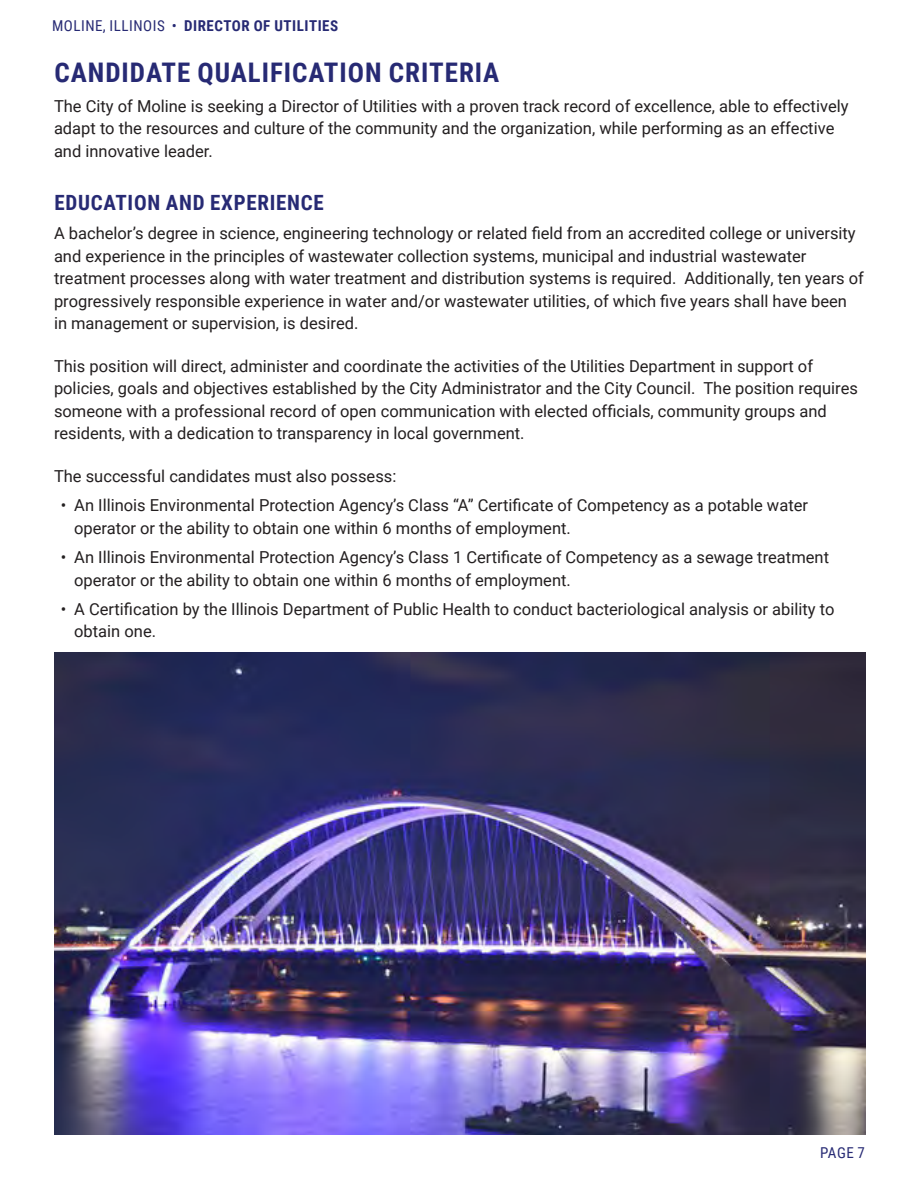
<style>
.page{position:relative;width:918px;height:1188px;background:#fff}
.page>*{position:absolute;margin:0;border:0;box-sizing:border-box;transform-origin:0 0}
.Header1{font:700 27px "Roboto Condensed";letter-spacing:.035em;color:#272a74}
.Header1-2{font:700 21px "Roboto Condensed";letter-spacing:.035em;color:#272a74}
.Text_11{font:16.5px/22.5px "Roboto";color:#231f20}
.Header1-3{font:700 15px "Roboto Condensed";letter-spacing:.035em;color:#272a74}
.Header1-4{font:15px "Roboto Condensed";color:#272a74}
.s1{font-weight:400}
</style>
<div class="page">
<img style="left:54px;top:652px;width:811px;height:482px">
<p class="Header1-3" style="left:52px;top:15px;width:288px"><span class="s1">MOLINE, ILLINOIS •</span> DIRECTOR OF UTILITIES</p>
<p class="Header1" style="left:54px;top:54px;width:446px">CANDIDATE QUALIFICATION CRITERIA</p>
<p class="Text_11" style="left:54px;top:94px;width:796px">The City of Moline is seeking a Director of Utilities with a proven track record of excellence, able to effectively adapt to the resources and culture of the community and the organization, while performing as an effective and innovative leader.</p>
<p class="Header1-2" style="left:54px;top:188px;width:271px">EDUCATION AND EXPERIENCE</p>
<p class="Text_11" style="left:54px;top:221px;width:812px">A bachelor’s degree in science, engineering technology or related field from an accredited college or university and experience in the principles of wastewater collection systems, municipal and industrial wastewater treatment processes along with water treatment and distribution systems is required. Additionally, ten years of progressively responsible experience in water and/or wastewater utilities, of which five years shall have been in management or supervision, is desired.</p>
<p class="Text_11" style="left:54px;top:354px;width:806px">This position will direct, administer and coordinate the activities of the Utilities Department in support of policies, goals and objectives established by the City Administrator and the City Council. The position requires someone with a professional record of open communication with elected officials, community groups and residents, with a dedication to transparency in local government.</p>
<p class="Text_11" style="left:54px;top:464px;width:344px">The successful candidates must also possess:</p>
<p class="Text_11" style="left:74px;top:494px;width:735px;text-indent:-14px">• An Illinois Environmental Protection Agency’s Class “A” Certificate of Competency as a potable water operator or the ability to obtain one within 6 months of employment.</p>
<p class="Text_11" style="left:74px;top:545px;width:756px;text-indent:-14px">• An Illinois Environmental Protection Agency’s Class 1 Certificate of Competency as a sewage treatment operator or the ability to obtain one within 6 months of employment.</p>
<p class="Text_11" style="left:74px;top:597px;width:762px;text-indent:-14px">• A Certification by the Illinois Department of Public Health to conduct bacteriological analysis or ability to obtain one.</p>
<p class="Header1-4" style="left:820px;top:1143px;width:46px">PAGE 7</p>
</div>
